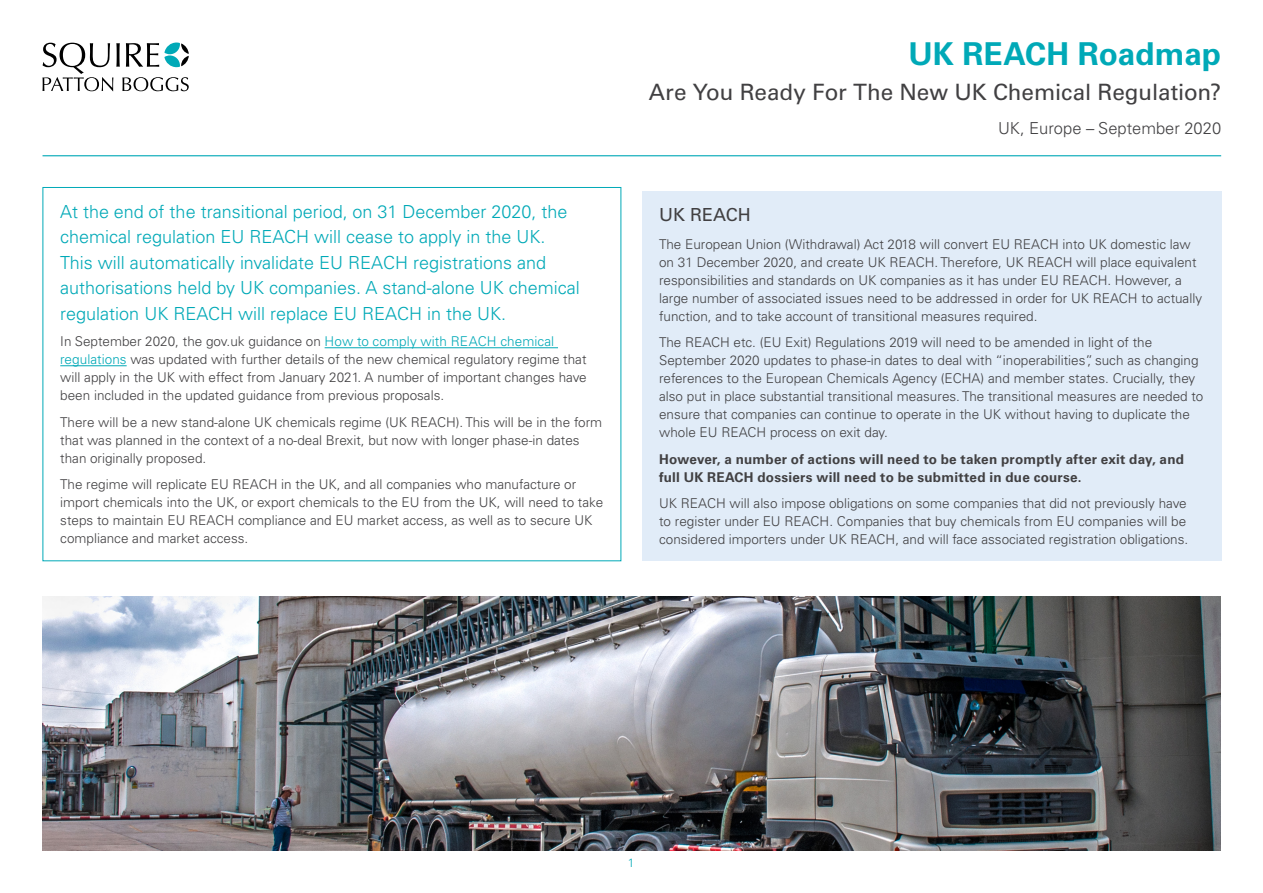
<style>
.page{position:relative;width:1263px;height:893px;background:#fff}
.page>*{position:absolute;margin:0;border:0;box-sizing:border-box;transform-origin:0 0}
.t1{font:700 31.5px "Univers LTCYR 65";color:#00a9b7}
.t2{font:22.5px "Univers LTCYR 55 Roman";letter-spacing:-.005em;color:#414042}
.t3{font:300 18px/25.5px "Univers LTCYR 45";color:#00a9b7}
.t4{font:18px "Univers LTCYR 55 Roman";color:#414042}
.t5{font:300 16.5px "Univers LTCYR 45";color:#414042}
.t6{font:300 13.5px/18px "Univers LTCYR 45";color:#414042}
.t7{font:700 13.5px/18px "Univers LTCYR 65";letter-spacing:.015em;color:#414042}
.t8{font:300 12px "Univers LTCYR 45";color:#00a9b7}
.s1{color:#00a9b7}
</style>
<div class="page">
<svg style="left:43px;top:43px;width:146px;height:48px"></svg>
<hr style="left:43px;top:155px;width:1178px;height:1px;background:#00a9b7">
<hr style="left:325px;top:347px;width:233px;height:1px;background:#00a9b7">
<hr style="left:60px;top:365px;width:67px;height:1px;background:#00a9b7">
<img style="left:43px;top:596px;width:1177px;height:254px">
<div style="left:642px;top:191px;width:579px;height:370px;background:#e1ecf8"></div>
<p class="t3" style="left:60px;top:198px;width:521px">At the end of the transitional period, on 31 December 2020, the chemical regulation EU REACH will cease to apply in the UK.<br>This will automatically invalidate EU REACH registrations and authorisations held by UK companies. A stand-alone UK chemical regulation UK REACH will replace EU REACH in the UK.</p>
<p class="t6" style="left:60px;top:332px;width:528px">In September 2020, the gov.uk guidance on <span class="s1">How to comply with REACH chemical regulations</span> was updated with further details of the new chemical regulatory regime that will apply in the UK with effect from January 2021. A number of important changes have been included in the updated guidance from previous proposals.</p>
<p class="t6" style="left:60px;top:413px;width:543px">There will be a new stand-alone UK chemicals regime (UK REACH). This will be in the form that was planned in the context of a no-deal Brexit, but now with longer phase-in dates than originally proposed.</p>
<p class="t6" style="left:60px;top:475px;width:544px">The regime will replicate EU REACH in the UK, and all companies who manufacture or import chemicals into the UK, or export chemicals to the EU from the UK, will need to take steps to maintain EU REACH compliance and EU market access, as well as to secure UK compliance and market access.</p>
<h1 class="t1" style="left:908px;top:32px;width:314px">UK REACH Roadmap</h1>
<h2 class="t2" style="left:649px;top:76px;width:574px">Are You Ready For The New UK Chemical Regulation?</h2>
<p class="t5" style="left:998px;top:117px;width:225px">UK, Europe – September 2020</p>
<h3 class="t4" style="left:659px;top:203px;width:93px">UK REACH</h3>
<p class="t6" style="left:659px;top:234px;width:544px">The European Union (Withdrawal) Act 2018 will convert EU REACH into UK domestic law on 31 December 2020, and create UK REACH. Therefore, UK REACH will place equivalent responsibilities and standards on UK companies as it has under EU REACH. However, a large number of associated issues need to be addressed in order for UK REACH to actually function, and to take account of transitional measures required.</p>
<p class="t6" style="left:659px;top:333px;width:546px">The REACH etc. (EU Exit) Regulations 2019 will need to be amended in light of the September 2020 updates to phase-in dates to deal with “inoperabilities”, such as changing references to the European Chemicals Agency (ECHA) and member states. Crucially, they also put in place substantial transitional measures. The transitional measures are needed to ensure that companies can continue to operate in the UK without having to duplicate the whole EU REACH process on exit day.</p>
<p class="t7" style="left:659px;top:449px;width:526px">However, a number of actions will need to be taken promptly after exit day, and full UK REACH dossiers will need to be submitted in due course.</p>
<p class="t6" style="left:659px;top:494px;width:531px">UK REACH will also impose obligations on some companies that did not previously have to register under EU REACH. Companies that buy chemicals from EU companies will be considered importers under UK REACH, and will face associated registration obligations.</p>
<p class="t8" style="left:628px;top:855px;width:8px">1</p>
</div>
